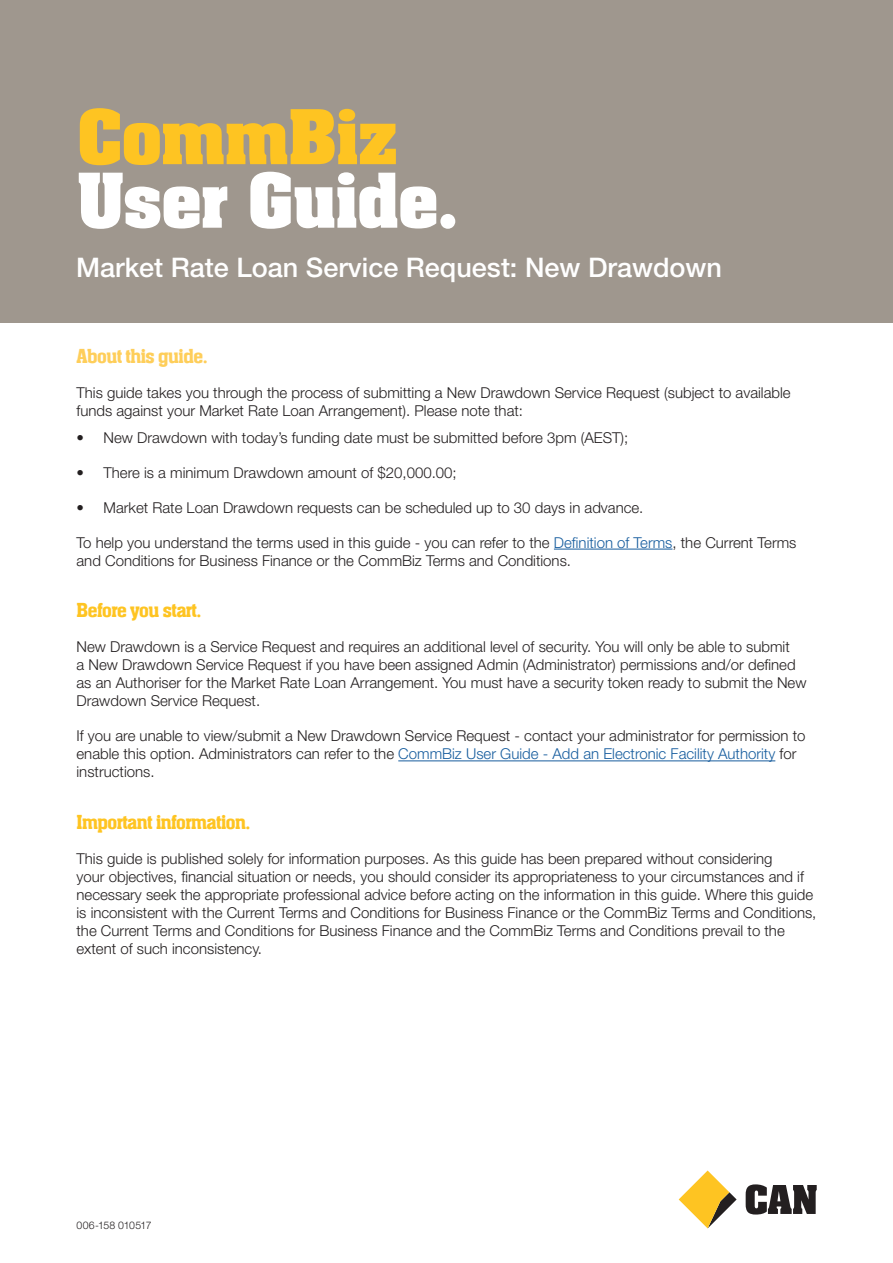
<style>
.page{position:relative;width:893px;height:1263px;background:#fff}
.page>*{position:absolute;margin:0;border:0;box-sizing:border-box;transform-origin:0 0}
.t1{font:700 82.5px "Aachen Com";letter-spacing:-.025em;color:#fff}
.t2{font:700 82.5px "Aachen Com";letter-spacing:-.025em;color:#fec422}
.t3{font:500 27px "Helvetica Neue LT Std";color:#fff}
.t4{font:500 21px "Aachen Com";letter-spacing:-.025em;color:#fec422}
.t5{font:500 21px "Aachen Com";letter-spacing:-.025em;color:#fece5a}
.t6{font:300 15px/18px "Helvetica Neue LT Std";color:#231f20}
.t7{font:300 10.5px "Helvetica Neue LT Std";letter-spacing:-.015em;color:#231f20}
.s1{color:#175d9e}
</style>
<div class="page">
<svg style="left:746px;top:1184px;width:71px;height:30px"></svg>
<svg style="left:679px;top:1170px;width:58px;height:58px"></svg>
<div style="left:0;top:0;width:893px;height:323px;background:#9f978e"></div>
<hr style="left:554px;top:549px;width:118px;height:1px;background:#175d9e">
<hr style="left:398px;top:760px;width:377px;height:1px;background:#175d9e">
<h1 class="t2" style="left:76px;top:91px;width:323px">CommBiz</h1>
<h1 class="t1" style="left:76px;top:155px;width:384px">User Guide.</h1>
<h2 class="t3" style="left:76px;top:251px;width:647px">Market Rate Loan Service Request: New Drawdown</h2>
<h3 class="t5" style="left:77px;top:345px;width:133px">About this guide.</h3>
<p class="t6" style="left:77px;top:383px;width:716px">This guide takes you through the process of submitting a New Drawdown Service Request (subject to available funds against your Market Rate Loan Arrangement). Please note that:</p>
<p class="t6" style="left:77px;top:428px;width:553px">• New Drawdown with today’s funding date must be submitted before 3pm (AEST);</p>
<p class="t6" style="left:77px;top:463px;width:382px">• There is a minimum Drawdown amount of $20,000.00;</p>
<p class="t6" style="left:77px;top:498px;width:568px">• Market Rate Loan Drawdown requests can be scheduled up to 30 days in advance.</p>
<p class="t6" style="left:77px;top:533px;width:721px">To help you understand the terms used in this guide - you can refer to the <span class="s1">Definition of Terms</span>, the Current Terms and Conditions for Business Finance or the CommBiz Terms and Conditions.</p>
<h3 class="t4" style="left:77px;top:599px;width:126px">Before you start.</h3>
<p class="t6" style="left:77px;top:638px;width:731px">New Drawdown is a Service Request and requires an additional level of security. You will only be able to submit<br>a New Drawdown Service Request if you have been assigned Admin (Administrator) permissions and/or defined as an Authoriser for the Market Rate Loan Arrangement. You must have a security token ready to submit the New Drawdown Service Request.</p>
<p class="t6" style="left:77px;top:727px;width:731px">If you are unable to view/submit a New Drawdown Service Request - contact your administrator for permission to enable this option. Administrators can refer to the <span class="s1">CommBiz User Guide - Add an Electronic Facility Authority</span> for instructions.</p>
<h3 class="t4" style="left:77px;top:811px;width:175px">Important information.</h3>
<p class="t6" style="left:77px;top:849px;width:741px">This guide is published solely for information purposes. As this guide has been prepared without considering<br>your objectives, financial situation or needs, you should consider its appropriateness to your circumstances and if necessary seek the appropriate professional advice before acting on the information in this guide. Where this guide is inconsistent with the Current Terms and Conditions for Business Finance or the CommBiz Terms and Conditions, the Current Terms and Conditions for Business Finance and the CommBiz Terms and Conditions prevail to the extent of such inconsistency.</p>
<p class="t7" style="left:77px;top:1219px;width:76px">006-158 010517</p>
</div>
